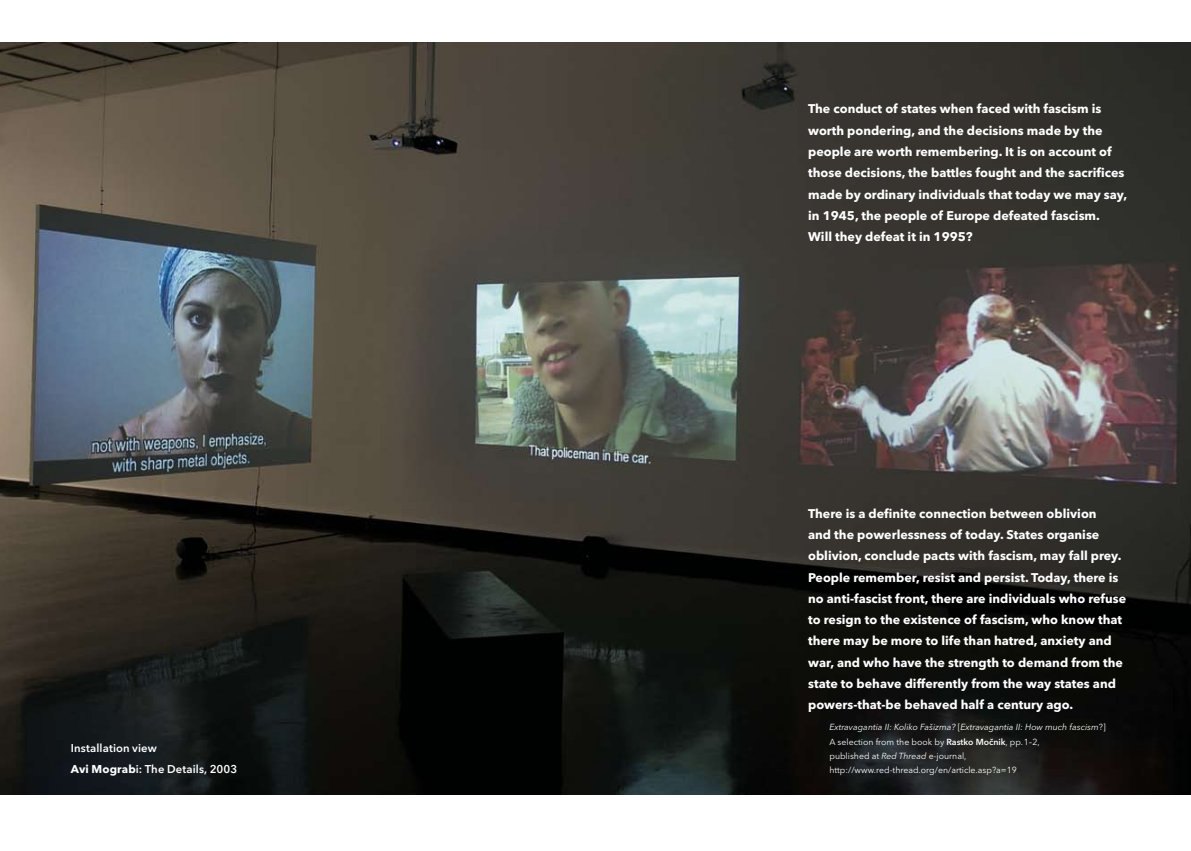
<style>
.page{position:relative;width:1191px;height:851px;background:#fff}
.page>*{position:absolute;margin:0;border:0;box-sizing:border-box;transform-origin:0 0}
.t1{font:700 12.5px/21.2px "Avenir Next LT Pro";color:#fff}
.t2{font:600 11.25px/21.2px "Avenir Next LT Pro";letter-spacing:.01em;color:#fff}
.t3{font:8.75px/14.1px "Avenir Next LT Pro";color:#fff}
.s1{font-weight:700}
.s2{font-style:italic}
.s3{font-weight:600}
</style>
<div class="page">
<img style="left:0;top:43px;width:1191px;height:751px">
<p class="t2" style="left:71px;top:737px;width:168px">Installation view<br><span class="s1">Avi Mograb</span>i: The Details, 2003</p>
<p class="t1" style="left:808px;top:98px;width:321px">The conduct of states when faced with fascism is worth pondering, and the decisions made by the people are worth remembering. It is on account of those decisions, the battles fought and the sacrifices made by ordinary individuals that today we may say, in 1945, the people of Europe defeated fascism.<br>Will they defeat it in 1995?</p>
<p class="t1" style="left:808px;top:502px;width:319px">There is a definite connection between oblivion<br>and the powerlessness of today. States organise oblivion, conclude pacts with fascism, may fall prey.<br>People remember, resist and persist. Today, there is no anti-fascist front, there are individuals who refuse to resign to the existence of fascism, who know that there may be more to life than hatred, anxiety and war, and who have the strength to demand from the state to behave differently from the way states and powers-that-be behaved half a century ago.</p>
<p class="t3" style="left:829px;top:720px;width:278px"><span class="s2">Extravagantia II: Koliko Fašizma?</span> [<span class="s2">Extravagantia II: How much fascism</span>?] A selection from the book by <span class="s3">Rastko Močnik</span>, pp.1–2,<br>published at <span class="s2">Red Thread</span> e-journal, http://www.red-thread.org/en/article.asp?a=19</p>
</div>
